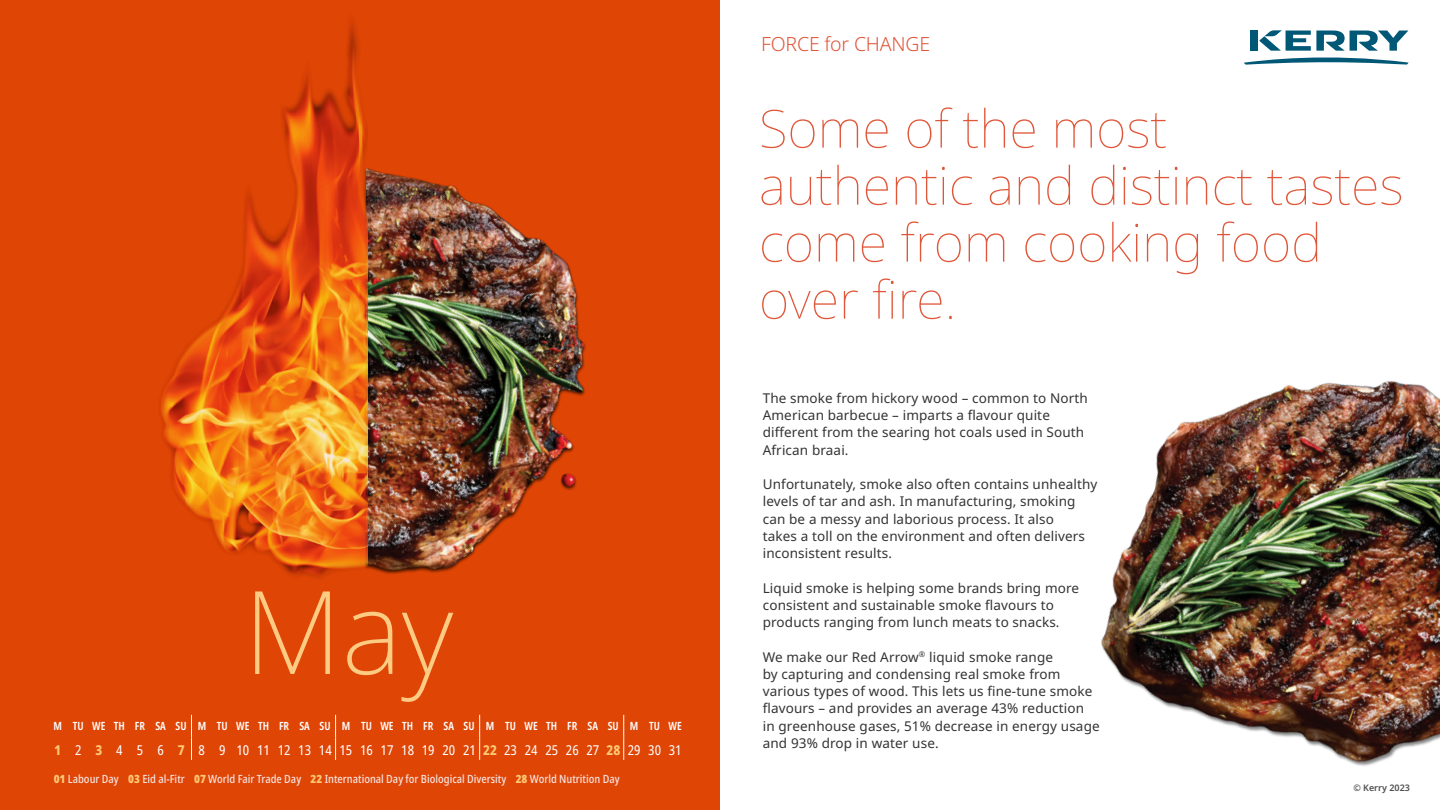
<style>
.page{position:relative;width:1440px;height:810px;background:#fff}
.page>*{position:absolute;margin:0;border:0;box-sizing:border-box;transform-origin:0 0}
.t1{font:200 115.5px "Noto Sans";color:#fecb83}
.t2{font:100 52.5px/57px "Noto Sans";color:#e05638}
.t3{font:300 19.5px "Noto Sans";letter-spacing:-.01em;color:#e05638}
.t4{font:condensed 13.65px "Noto Sans";color:#fff}
.t5{font:13.5px/17.2px "Noto Sans";letter-spacing:.01em;color:#333}
.t6{font:500 condensed 11.32px "Noto Sans";color:#f6e1dd}
.t7{font:600 extra-condensed 11.32px "Noto Sans";color:#fff}
.t8{font:600 9px "Noto Sans";color:#4d4d4d}
.s1{font-weight:800;color:#fec875}
.s2{font-weight:900;color:#fec875}
</style>
<div class="page">
<div style="left:0;top:0;width:720px;height:810px;background:#df4505"></div>
<img style="left:367px;top:131px;width:219px;height:443px">
<img style="left:161px;top:23px;width:206px;height:555px">
<svg style="left:191px;top:715px;width:1px;height:45px"></svg>
<svg style="left:335px;top:715px;width:1px;height:45px"></svg>
<svg style="left:479px;top:715px;width:1px;height:45px"></svg>
<svg style="left:623px;top:715px;width:1px;height:45px"></svg>
<img style="left:1101px;top:380px;width:339px;height:386px">
<svg style="left:1244px;top:30px;width:165px;height:35px"></svg>
<div style="left:1251px;top:31px;width:7px;height:20px;background:#005776"></div>
<h1 class="t1" style="left:243px;top:550px;width:211px">May</h1>
<p class="t7" style="left:53px;top:718px;width:630px">M TUWETH FR SASU M TUWETH FR SASU M TUWETH FR SASU M TUWETH FR SASU M TUWE</p>
<p class="t4" style="left:54px;top:741px;width:629px"><span class="s1">1</span> 2 <span class="s1">3</span> 4 5 6 <span class="s1">7</span> 8 9 101112131415161718192021<span class="s1">22</span>2324252627<span class="s1">28</span>293031</p>
<p class="t6" style="left:54px;top:771px;width:567px"><span class="s2">01</span> Labour Day <span class="s2">03</span> Eid al-Fitr <span class="s2">07</span> World Fair Trade Day <span class="s2">22</span> International Day for Biological Diversity <span class="s2">28</span> World Nutrition Day</p>
<h3 class="t3" style="left:761px;top:30px;width:171px">FORCE for CHANGE</h3>
<h2 class="t2" style="left:759px;top:101px;width:646px">Some of the most<br>authentic and distinct tastes come from cooking food over fire.</h2>
<p class="t5" style="left:763px;top:390px;width:327px">The smoke from hickory wood – common to North American barbecue – imparts a flavour quite different from the searing hot coals used in South African braai.</p>
<p class="t5" style="left:763px;top:476px;width:336px">Unfortunately, smoke also often contains unhealthy levels of tar and ash. In manufacturing, smoking can be a messy and laborious process. It also<br>takes a toll on the environment and often delivers inconsistent results.</p>
<p class="t5" style="left:763px;top:580px;width:318px">Liquid smoke is helping some brands bring more consistent and sustainable smoke flavours to products ranging from lunch meats to snacks.</p>
<p class="t5" style="left:763px;top:649px;width:338px">We make our Red Arrow<sup>®</sup> liquid smoke range<br>by capturing and condensing real smoke from various types of wood. This lets us fine-tune smoke flavours – and provides an average 43% reduction<br>in greenhouse gases, 51% decrease in energy usage and 93% drop in water use.</p>
<p class="t8" style="left:1353px;top:782px;width:58px">© Kerry 2023</p>
</div>
